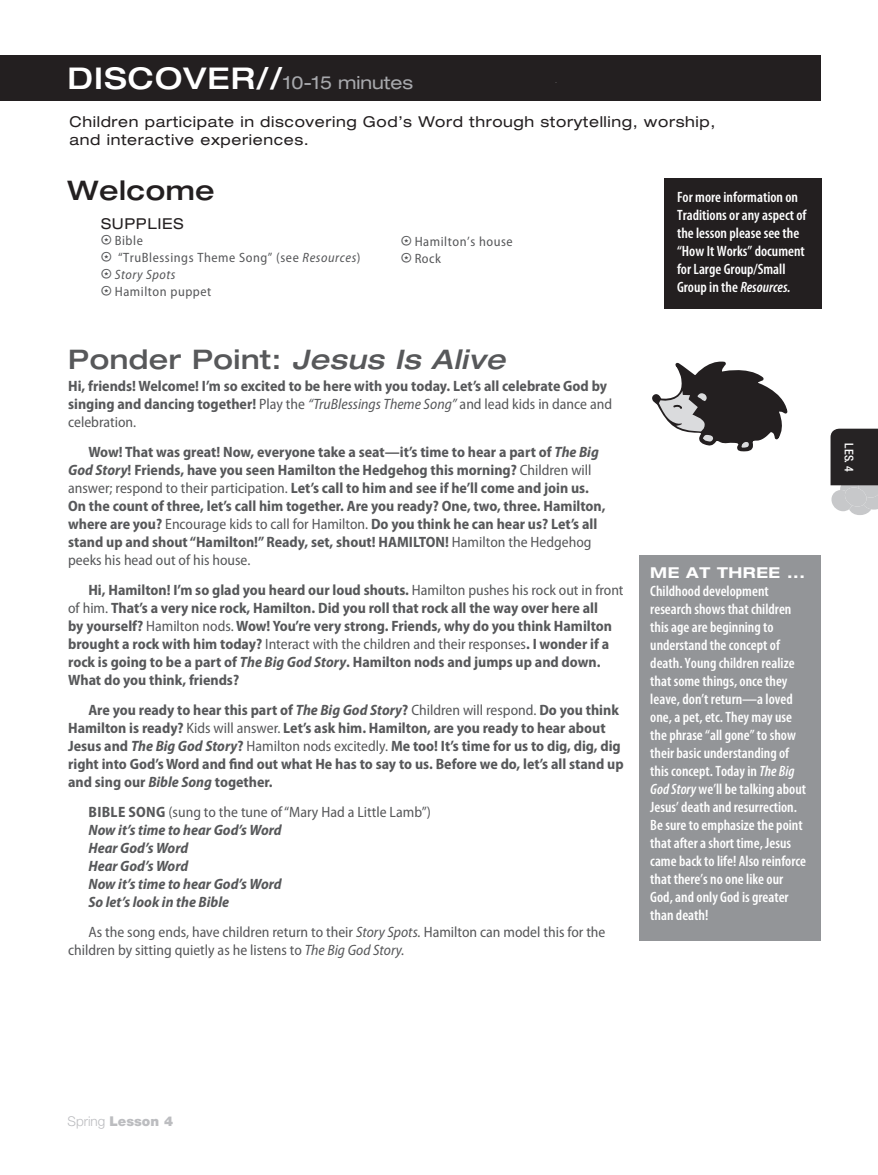
<style>
.page{position:relative;width:878px;height:1175px;background:#fff}
.page>*{position:absolute;margin:0;border:0;box-sizing:border-box;transform-origin:0 0}
.t1{font:500 expanded 27px "Helvetica Neue LT Std";letter-spacing:.02em;color:#57585a}
.t2{font:500 expanded 27px "Helvetica Neue LT Std";letter-spacing:.02em;color:#231f20}
.t3{font:expanded 18px "Helvetica Neue LT Std";color:#a8a9ad}
.t4{font:700 semi-condensed 15px/18px "Myriad Pro";color:#57585a}
.t5{font:600 condensed 15px/18px "Myriad Pro";color:#fff}
.t6{font:italic 700 semi-condensed 15px/18px "Myriad Pro";color:#57585a}
.t7{font:semi-condensed 15px/18px "Myriad Pro";color:#57585a}
.t8{font:expanded 15px/18px "Helvetica Neue LT Std";letter-spacing:.04em;color:#231f20}
.t9{font:700 expanded 15px "Helvetica Neue LT Std";letter-spacing:.04em;color:#fff}
.t10{font:semi-condensed 13.5px/17.2px "Myriad Pro";letter-spacing:.04em;color:#57585a}
.t11{font:900 13.5px "Helvetica Neue LT Std";color:#bcbdc0}
.t12{font:500 condensed 12px "Helvetica Neue LT Std";color:#fff}
.s1{font-weight:500;font-size:30px;color:#fff}
.s2{font-family:"Dialtone";font-stretch:normal}
.s3{font-style:italic}
.s4{font-weight:400}
.s5{font-weight:400;font-style:italic}
.s6{font-style:normal}
.s7{font-weight:400;font-style:normal}
.s8{font-weight:300}
</style>
<div class="page">
<svg style="left:830px;top:428px;width:48px;height:87px;background:#646364"></svg>
<div style="left:0;top:56px;width:821px;height:45px;background:#231f20"></div>
<div style="left:664px;top:178px;width:157px;height:131px;background:#231f20"></div>
<svg style="left:652px;top:361px;width:136px;height:91px"></svg>
<div style="left:639px;top:555px;width:181px;height:385px;background:#939598"></div>
<p class="t3" style="left:68px;top:72px;width:347px"><span class="s1">DISCOVER//</span>10-15 minutes</p>
<p class="t8" style="left:70px;top:112px;width:647px">Children participate in discovering God’s Word through storytelling, worship, and interactive experiences.</p>
<h1 class="t2" style="left:68px;top:174px;width:149px">Welcome</h1>
<p class="t8" style="left:101px;top:215px;width:83px">SUPPLIES</p>
<p class="t10" style="left:101px;top:231px;width:261px"><span class="s2">%</span> Bible<br><span class="s2">%</span> “TruBlessings Theme Song” (see <span class="s3">Resources</span>) <span class="s2">%</span> <span class="s3">Story Spots<br></span><span class="s2">%</span> Hamilton puppet</p>
<p class="t10" style="left:401px;top:233px;width:113px"><span class="s2">%</span> Hamilton’s house <span class="s2">%</span> Rock</p>
<h1 class="t1" style="left:68px;top:342px;width:439px">Ponder Point: <span class="s3">Jesus Is Alive</span></h1>
<p class="t4" style="left:68px;top:377px;width:545px">Hi, friends! Welcome! I’m so excited to be here with you today. Let’s all celebrate God by singing and dancing together! <span class="s4">Play the</span> <span class="s5">“TruBlessings Theme Song”</span> <span class="s4">and lead kids in dance and celebration.</span></p>
<p class="t4" style="left:68px;top:443px;width:539px;text-indent:20px">Wow! That was great! Now, everyone take a seat—it’s time to hear a part of <span class="s3">The Big God Story</span>! Friends, have you seen Hamilton the Hedgehog this morning? <span class="s4">Children will answer; respond to their participation.</span> Let’s call to him and see if he’ll come and join us.<br>On the count of three, let’s call him together. Are you ready? One, two, three. Hamilton, where are you? <span class="s4">Encourage kids to call for Hamilton.</span> Do you think he can hear us? Let’s all stand up and shout “Hamilton!” Ready, set, shout! HAMILTON! <span class="s4">Hamilton the Hedgehog peeks his head out of his house.</span></p>
<p class="t4" style="left:68px;top:581px;width:557px;text-indent:20px">Hi, Hamilton! I’m so glad you heard our loud shouts. <span class="s4">Hamilton pushes his rock out in front of him.</span> That’s a very nice rock, Hamilton. Did you roll that rock all the way over here all<br>by yourself? <span class="s4">Hamilton nods.</span> Wow! You’re very strong. Friends, why do you think Hamilton brought a rock with him today? <span class="s4">Interact with the children and their responses</span>. I wonder if a rock is going to be a part of <span class="s3">The Big God Story</span>. Hamilton nods and jumps up and down.<br>What do you think, friends?</p>
<p class="t4" style="left:68px;top:701px;width:557px;text-indent:20px">Are you ready to hear this part of <span class="s3">The Big God Story</span>? <span class="s4">Children will respond.</span> Do you think Hamilton is ready? <span class="s4">Kids will answer.</span> Let’s ask him. Hamilton, are you ready to hear about Jesus and <span class="s3">The Big God Story</span>? <span class="s4">Hamilton nods excitedly.</span> Me too! It’s time for us to dig, dig, dig right into God’s Word and nd out what He has to say to us. Before we do, let’s all stand up and sing our <span class="s3">Bible Song</span> together.</p>
<p class="t6" style="left:88px;top:803px;width:344px"><span class="s6">BIBLE SONG</span> <span class="s7">(sung to the tune of “Mary Had a Little Lamb”)<br></span>Now it’s time to hear God’s Word<br>Hear God’s Word<br>Hear God’s Word<br>Now it’s time to hear God’s Word<br>So let’s look in the Bible</p>
<p class="t7" style="left:68px;top:923px;width:539px;text-indent:20px">As the song ends, have children return to their <span class="s3">Story Spots.</span> Hamilton can model this for the children by sitting quietly as he listens to <span class="s3">The Big God Story.</span></p>
<p class="t5" style="left:677px;top:188px;width:131px">For more information on<br>Traditions or any aspect of the lesson please see the “How It Works” document for Large Group/Small<br>Group in the <span class="s3">Resources.</span></p>
<p class="t9" style="left:650px;top:563px;width:156px">ME AT THREE ...</p>
<p class="t5" style="left:650px;top:582px;width:157px">Childhood development research shows that children this age are beginning to understand the concept of death. Young children realize that some things, once they leave, don’t return—a loved one, a pet, etc. They may use the phrase “all gone” to show their basic understanding of this concept. Today in <span class="s3">The Big<br>God Story</span> we’ll be talking about<br>Jesus’ death and resurrection.<br>Be sure to emphasize the point that after a short time, Jesus came back to life! Also reinforce that there’s no one like our<br>God, and only God is greater than death!</p>
<p class="t12" style="left:856px;top:443px;width:30px;rotate:90deg">LES. 4</p>
<p class="t11" style="left:68px;top:1113px;width:107px"><span class="s8">Spring</span> Lesson 4</p>
</div>
